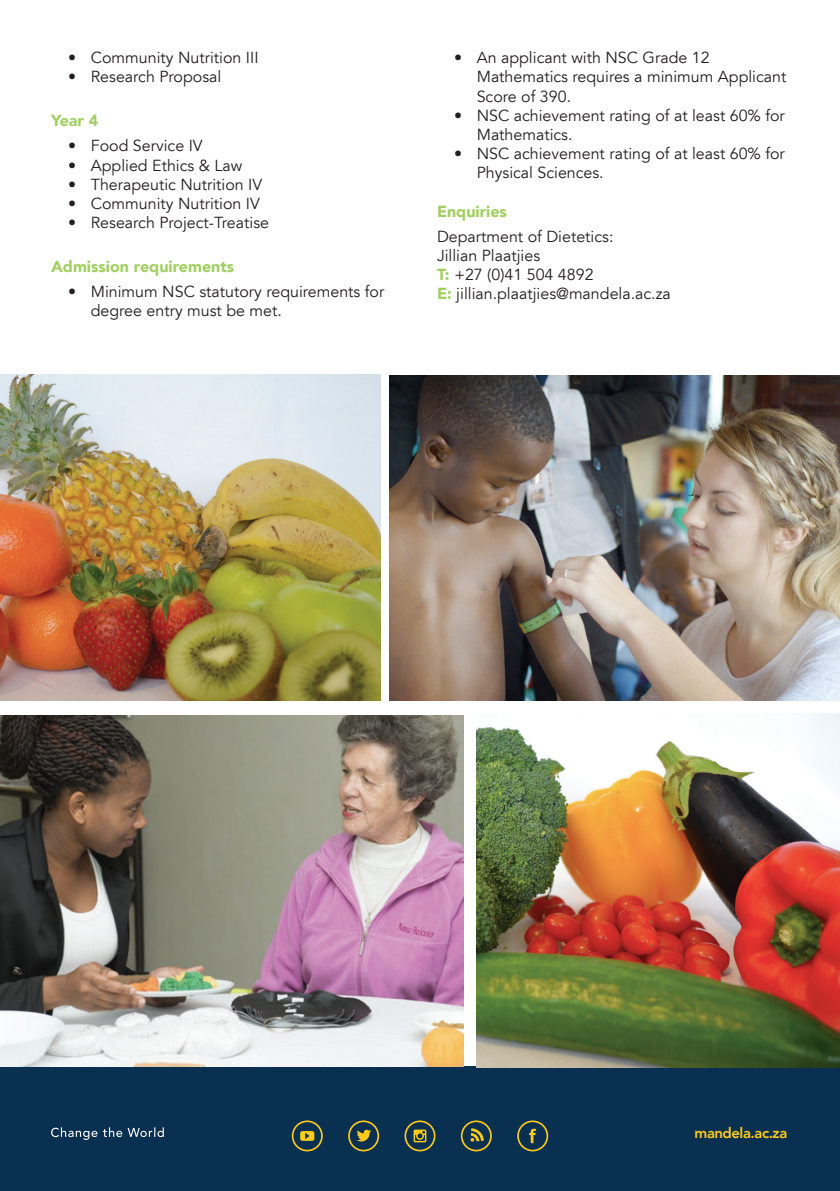
<style>
.page{position:relative;width:840px;height:1191px;background:#fff}
.page>*{position:absolute;margin:0;border:0;box-sizing:border-box;transform-origin:0 0}
.Body_Text{font:16px/19.2px "Avenir LT";color:#231f20}
.Sub-heading{font:900 16px "Avenir LT";color:#a2cf62}
.Heading{font:800 14.8px "Avenir LT";letter-spacing:-.03em;color:#fecb1b}
.s1{font-weight:900;color:#a2cf62}
</style>
<div class="page">
<div style="left:0;top:1066px;width:839px;height:125px;background:#093051"></div>
<svg style="left:51px;top:1127px;width:113px;height:13px"></svg>
<svg style="left:291px;top:1120px;width:31px;height:31px"></svg>
<svg style="left:517px;top:1120px;width:31px;height:31px"></svg>
<svg style="left:348px;top:1120px;width:31px;height:31px"></svg>
<svg style="left:404px;top:1120px;width:31px;height:31px"></svg>
<svg style="left:460px;top:1120px;width:31px;height:31px"></svg>
<img style="left:476px;top:713px;width:363px;height:354px">
<img style="left:389px;top:376px;width:450px;height:324px">
<img style="left:0;top:715px;width:463px;height:351px">
<img style="left:0;top:374px;width:380px;height:326px">
<p class="Body_Text" style="left:68px;top:48px;width:192px">• Community Nutrition III</p>
<p class="Body_Text" style="left:68px;top:68px;width:155px">• Research Proposal</p>
<p class="Sub-heading" style="left:51px;top:111px;width:49px">Year 4</p>
<p class="Body_Text" style="left:68px;top:137px;width:136px">• Food Service IV</p>
<p class="Body_Text" style="left:68px;top:156px;width:176px">• Applied Ethics &amp; Law</p>
<p class="Body_Text" style="left:68px;top:175px;width:195px">• Therapeutic Nutrition IV</p>
<p class="Body_Text" style="left:68px;top:194px;width:193px">• Community Nutrition IV</p>
<p class="Body_Text" style="left:68px;top:213px;width:202px">• Research Project-Treatise</p>
<p class="Sub-heading" style="left:51px;top:257px;width:185px">Admission requirements</p>
<p class="Body_Text" style="left:91px;top:282px;width:295px;text-indent:-23px">• Minimum NSC statutory requirements for degree entry must be met.</p>
<p class="Body_Text" style="left:476px;top:48px;width:311px;text-indent:-23px">• An applicant with NSC Grade 12<br>Mathematics requires a minimum Applicant<br>Score of 390.</p>
<p class="Body_Text" style="left:476px;top:106px;width:309px;text-indent:-23px">• NSC achievement rating of at least 60% for<br>Mathematics.</p>
<p class="Body_Text" style="left:476px;top:144px;width:309px;text-indent:-23px">• NSC achievement rating of at least 60% for<br>Physical Sciences.</p>
<p class="Sub-heading" style="left:437px;top:201px;width:71px">Enquiries</p>
<p class="Body_Text" style="left:437px;top:227px;width:178px">Department of Dietetics:</p>
<p class="Body_Text" style="left:437px;top:246px;width:105px">Jillian Plaatjies</p>
<p class="Body_Text" style="left:437px;top:265px;width:158px"><span class="s1">T:</span> +27 (0)41 504 4892</p>
<p class="Body_Text" style="left:437px;top:285px;width:235px"><span class="s1">E:</span> jillian.plaatjies@mandela.ac.za</p>
<p class="Heading" style="left:694px;top:1123px;width:94px">mandela.ac.za</p>
</div>
